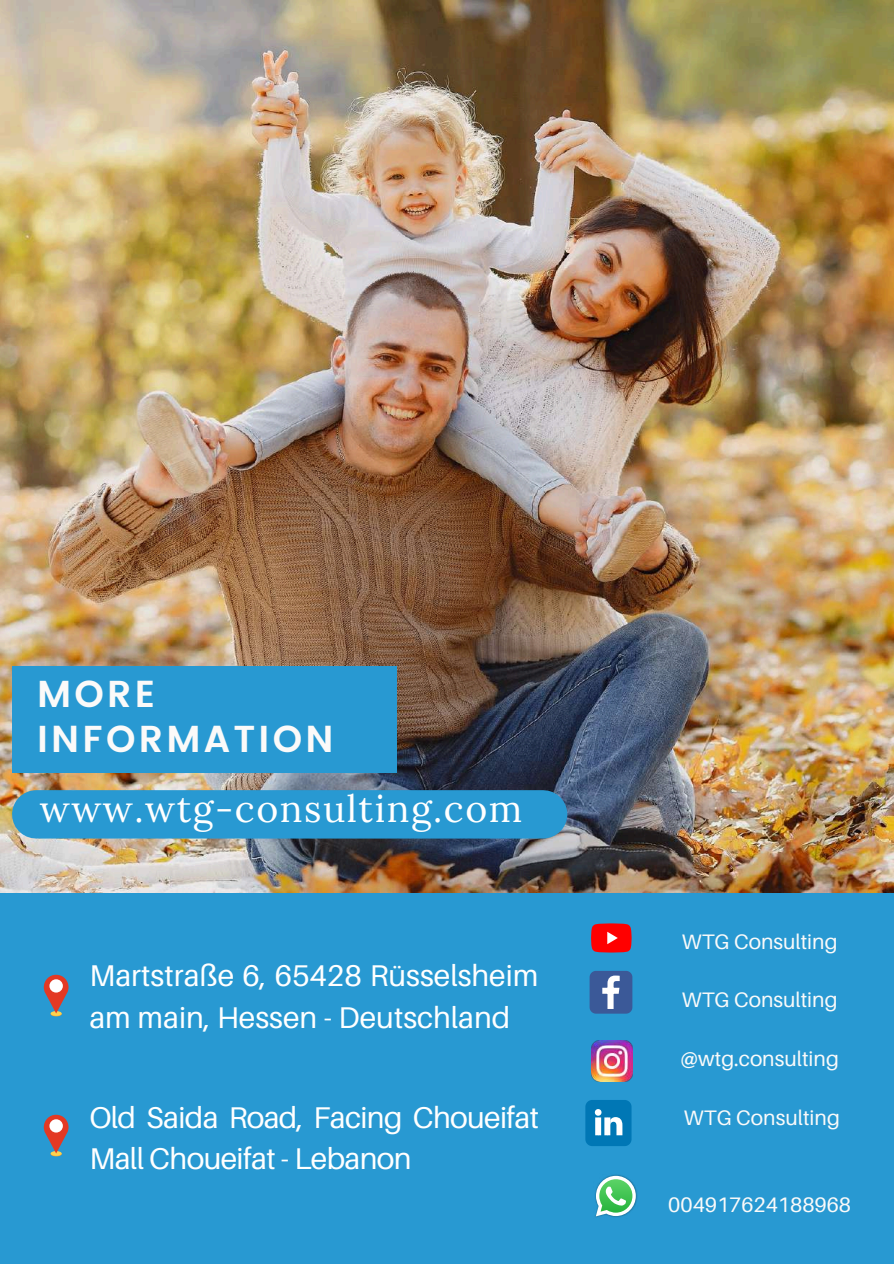
<style>
.page{position:relative;width:894px;height:1264px;background:#fff}
.page>*{position:absolute;margin:0;border:0;box-sizing:border-box;transform-origin:0 0}
.t1{font:37.5px "Lora";letter-spacing:.04em;color:#fff}
.t2{font:600 37.5px/45px "Poppins";letter-spacing:.085em;color:#fbfaf9}
.t3{font:30px/41.7px "Aileron";color:#fff}
.t4{font:30px/41.7px "Aileron";letter-spacing:-.02em;color:#fff}
.t5{font:21px "Aileron";color:#fafafa}
</style>
<div class="page">
<div style="left:0;top:892px;width:893px;height:371px;background:#2899d2"></div>
<div style="left:51px;top:1011px;width:11px;height:5px;background:#fbce4c;border-radius:50%"></div>
<hr style="left:51px;top:1011px;width:11px;height:4px;background:#fcd24f;border-radius:50%">
<svg style="left:44px;top:974px;width:24px;height:39px"></svg>
<div style="left:49px;top:979px;width:14px;height:13px;background:#fff;border-radius:50%"></div>
<div style="left:51px;top:1151px;width:11px;height:5px;background:#fbce4b;border-radius:50%"></div>
<hr style="left:51px;top:1151px;width:11px;height:4px;background:#fcd24f;border-radius:50%">
<svg style="left:44px;top:1114px;width:24px;height:39px"></svg>
<div style="left:49px;top:1119px;width:14px;height:13px;background:#fff;border-radius:50%"></div>
<svg style="left:591px;top:923px;width:40px;height:29px"></svg>
<svg style="left:589px;top:971px;width:43px;height:42px;background:#5a75aa"></svg>
<img style="left:591px;top:1040px;width:41px;height:41px">
<svg style="left:585px;top:1100px;width:46px;height:46px;background:#2e8fc2"></svg>
<img style="left:595px;top:1174px;width:42px;height:44px">
<svg style="left:595px;top:1175px;width:40px;height:41px;background:#79cca3"></svg>
<img style="left:0;top:0;width:893px;height:892px">
<div style="left:36px;top:790px;width:507px;height:48px;background:#2899d2"></div>
<div style="left:12px;top:666px;width:384px;height:106px;background:#2899d2"></div>
<h1 class="t2" style="left:37px;top:671px;width:298px">MORE<br>INFORMATION</h1>
<h1 class="t1" style="left:40px;top:784px;width:484px">www.wtg-consulting.com</h1>
<h2 class="t3" style="left:89px;top:953px;width:450px">Martstraße 6, 65428 Rüsselsheim am main, Hessen - Deutschland</h2>
<h2 class="t4" style="left:89px;top:1095px;width:451px">Old Saida Road, Facing Choueifat<br>Mall Choueifat - Lebanon</h2>
<p class="t5" style="left:681px;top:928px;width:157px">WTG Consulting</p>
<p class="t5" style="left:681px;top:987px;width:157px">WTG Consulting</p>
<p class="t5" style="left:680px;top:1045px;width:160px">@wtg.consulting</p>
<p class="t5" style="left:683px;top:1104px;width:157px">WTG Consulting</p>
<p class="t5" style="left:668px;top:1191px;width:184px">004917624188968</p>
</div>
